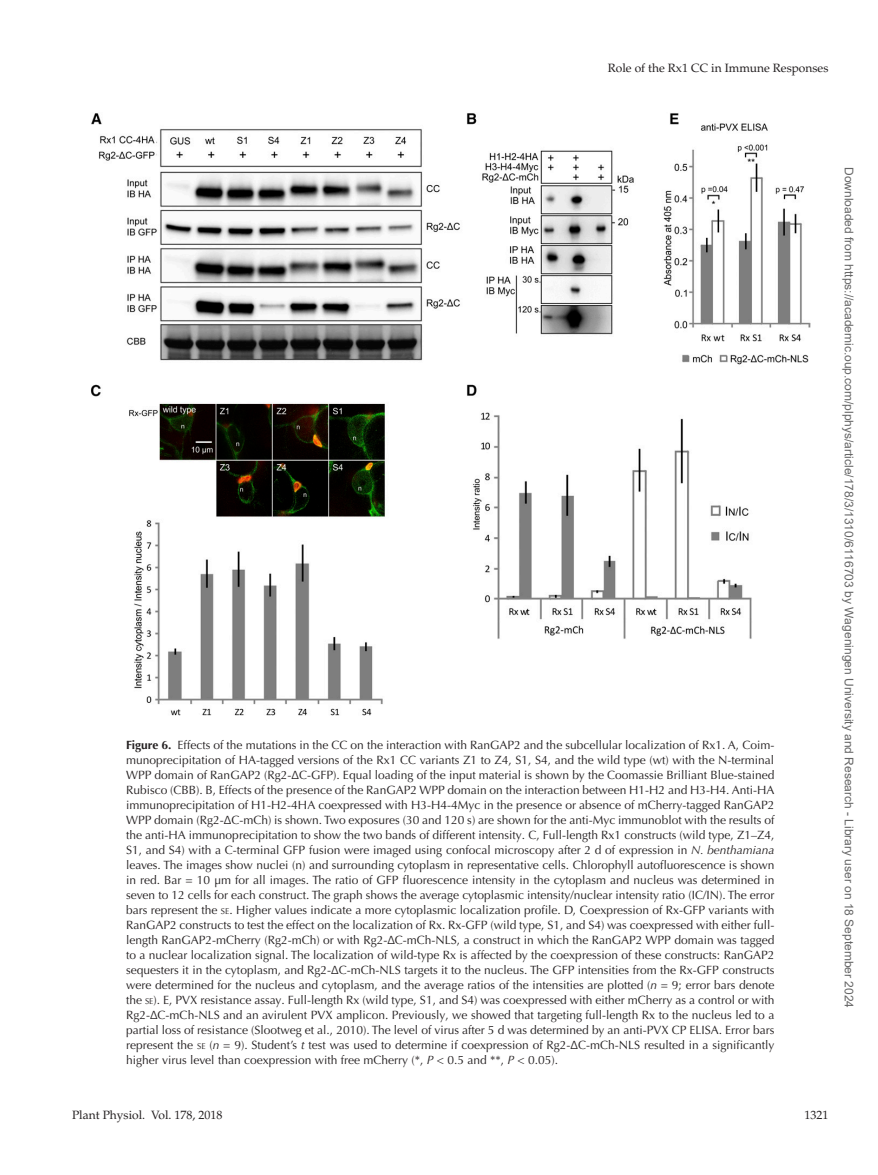
<style>
.page{position:relative;width:878px;height:1175px;background:#fff}
.page>*{position:absolute;margin:0;border:0;box-sizing:border-box;transform-origin:0 0}
.t1{font:12px/15px "Optima LT Pro";color:#231f20;text-align:justify}
.t2{font:12px "Arial";color:#666}
.t3{font:12px "Palatino LT Std";color:#231f20}
.s1{font-weight:700}
.s2{font-style:italic}
.s3{font-size:8.4px}
</style>
<div class="page">
<img style="left:91px;top:113px;width:719px;height:602px">
<p class="t3" style="left:608px;top:61px;width:222px">Role of the Rx1 CC in Immune Responses</p>
<p class="t1" style="left:126px;top:737px;width:650px"><span class="s1">Figure 6.</span> Effects of the mutations in the CC on the interaction with RanGAP2 and the subcellular localization of Rx1. A, Coim&shy;munoprecipitation of HA-tagged versions of the Rx1 CC variants Z1 to Z4, S1, S4, and the wild type (wt) with the N-terminal WPP domain of RanGAP2 (Rg2-ΔC-GFP). Equal loading of the input material is shown by the Coomassie Brilliant Blue-stained Rubisco (CBB). B, Effects of the presence of the RanGAP2 WPP domain on the interaction between H1-H2 and H3-H4. Anti-HA immunoprecipitation of H1-H2-4HA coexpressed with H3-H4-4Myc in the presence or absence of mCherry-tagged RanGAP2<br>WPP domain (Rg2-ΔC-mCh) is shown. Two exposures (30 and 120 s) are shown for the anti-Myc immunoblot with the results of the anti-HA immunoprecipitation to show the two bands of different intensity. C, Full-length Rx1 constructs (wild type, Z1–Z4, S1, and S4) with a C-terminal GFP fusion were imaged using confocal microscopy after 2 d of expression in <span class="s2">N. benthamiana </span>leaves. The images show nuclei (n) and surrounding cytoplasm in representative cells. Chlorophyll autofluorescence is shown in red. Bar = 10 μm for all images. The ratio of GFP fluorescence intensity in the cytoplasm and nucleus was determined in seven to 12 cells for each construct. The graph shows the average cytoplasmic intensity/nuclear intensity ratio (IC/IN). The error bars represent the <span class="s3">SE</span>. Higher values indicate a more cytoplasmic localization profile. D, Coexpression of Rx-GFP variants with RanGAP2 constructs to test the effect on the localization of Rx. Rx-GFP (wild type, S1, and S4) was coexpressed with either full&shy;length RanGAP2-mCherry (Rg2-mCh) or with Rg2-ΔC-mCh-NLS, a construct in which the RanGAP2 WPP domain was tagged to a nuclear localization signal. The localization of wild-type Rx is affected by the coexpression of these constructs: RanGAP2 sequesters it in the cytoplasm, and Rg2-ΔC-mCh-NLS targets it to the nucleus. The GFP intensities from the Rx-GFP constructs were determined for the nucleus and cytoplasm, and the average ratios of the intensities are plotted (<span class="s2">n</span> = 9; error bars denote the <span class="s3">SE</span>). E, PVX resistance assay. Full-length Rx (wild type, S1, and S4) was coexpressed with either mCherry as a control or with Rg2-ΔC-mCh-NLS and an avirulent PVX amplicon. Previously, we showed that targeting full-length Rx to the nucleus led to a partial loss of resistance (Slootweg et al., 2010). The level of virus after 5 d was determined by an anti-PVX CP ELISA. Error bars represent the <span class="s3">SE</span> (<span class="s2">n</span> = 9). Student’s <span class="s2">t</span> test was used to determine if coexpression of Rg2-ΔC-mCh-NLS resulted in a significantly higher virus level than coexpression with free mCherry (*, <span class="s2">P</span> &lt; 0.5 and **, <span class="s2">P</span> &lt; 0.05).</p>
<p class="t2" style="left:853px;top:167px;width:842px;rotate:90deg">Downloaded from https://academic.oup.com/plphys/article/178/3/1310/6116703 by Wageningen University and Research - Library user on 18 September 2024</p>
<p class="t3" style="left:72px;top:1108px;width:152px">Plant Physiol. Vol. 178, 2018</p>
<p class="t3" style="left:804px;top:1108px;width:25px">1321</p>
</div>
